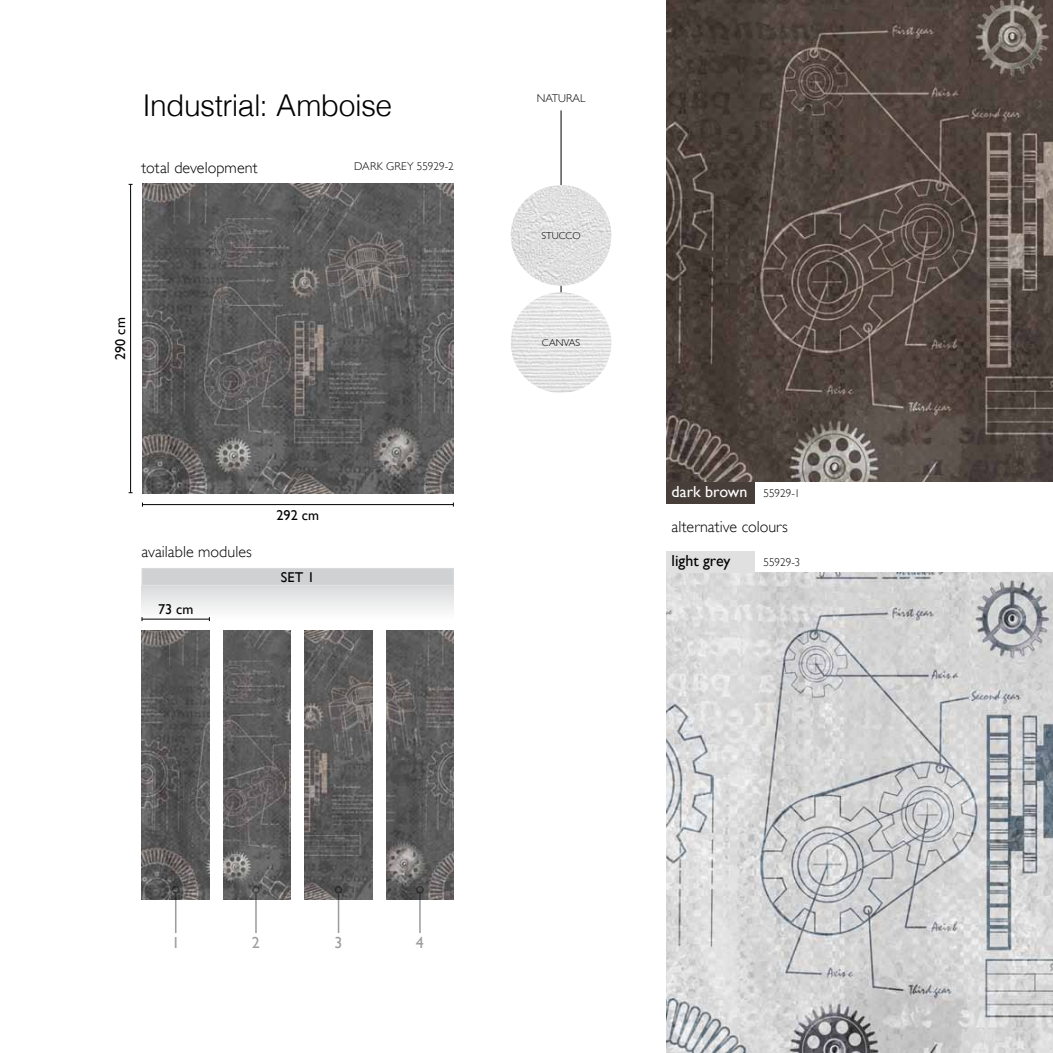
<style>
.page{position:relative;width:1053px;height:1053px;background:#fff}
.page>*{position:absolute;margin:0;border:0;box-sizing:border-box;transform-origin:0 0}
.t1{font:300 30px "Helvetica";letter-spacing:-.015em;color:#000}
.t2{font:300 16px "Gill Sans";letter-spacing:.005em;color:#000}
.t3{font:16px "Gill Sans";color:#fff}
.t4{font:16px "Gill Sans";color:#000}
.t5{font:16px "Gill Sans";color:#9c9d9f}
.t6{font:14.25px "Gill Sans";letter-spacing:.005em;color:#000}
.t7{font:300 11.25px "Gill Sans";color:#000}
.t8{font:300 10px "Gill Sans";color:#000}
</style>
<div class="page">
<svg style="left:143px;top:587px;width:308px;height:24px;fill:#e7e8e9"></svg>
<div style="left:141px;top:585px;width:312px;height:34px;border:1px solid #fff"></div>
<img style="left:142px;top:630px;width:67px;height:269px">
<img style="left:223px;top:630px;width:68px;height:269px">
<img style="left:305px;top:630px;width:67px;height:269px">
<img style="left:386px;top:630px;width:67px;height:269px">
<img style="left:142px;top:184px;width:312px;height:309px">
<hr style="left:142px;top:504px;width:311px;height:1px;background:#000">
<hr style="left:142px;top:618px;width:67px;height:1px;background:#000">
<div style="left:142px;top:568px;width:311px;height:17px;background:#d0d1d2"></div>
<hr style="left:175px;top:892px;width:1px;height:40px;background:#9c9d9f">
<div style="left:172px;top:885px;width:7px;height:8px;border:2px solid #9c9d9f;border-radius:50%"></div>
<hr style="left:255px;top:892px;width:2px;height:40px;background:#9c9d9f">
<div style="left:252px;top:885px;width:8px;height:8px;border:2px solid #9c9d9f;border-radius:50%"></div>
<hr style="left:338px;top:892px;width:1px;height:40px;background:#9c9d9f">
<div style="left:334px;top:885px;width:8px;height:8px;border:2px solid #9c9d9f;border-radius:50%"></div>
<hr style="left:419px;top:892px;width:1px;height:40px;background:#9c9d9f">
<div style="left:416px;top:885px;width:8px;height:8px;border:2px solid #9c9d9f;border-radius:50%"></div>
<hr style="left:130px;top:184px;width:1px;height:308px;background:#000">
<hr style="left:560px;top:110px;width:1px;height:231px;background:#000">
<img style="left:510px;top:292px;width:101px;height:101px;border-radius:50px">
<img style="left:510px;top:185px;width:101px;height:101px;border-radius:50px">
<img style="left:666px;top:0;width:386px;height:482px">
<img style="left:666px;top:573px;width:386px;height:479px">
<div style="left:666px;top:482px;width:88px;height:21px;background:#473e39"></div>
<div style="left:666px;top:551px;width:88px;height:22px;background:#e0e0e0"></div>
<h1 class="t1" style="left:142px;top:88px;width:251px">Industrial: Amboise</h1>
<p class="t2" style="left:141px;top:161px;width:118px">total development</p>
<p class="t7" style="left:354px;top:161px;width:101px">DARK GREY 55929-2</p>
<p class="t6" style="left:115px;top:360px;width:44px;rotate:-90deg">290 cm</p>
<p class="t2" style="left:141px;top:545px;width:112px">available modules</p>
<p class="t6" style="left:158px;top:603px;width:37px">73 cm</p>
<p class="t6" style="left:276px;top:509px;width:44px">292 cm</p>
<p class="t6" style="left:281px;top:571px;width:35px">SET 1</p>
<p class="t7" style="left:536px;top:93px;width:50px">nAtuRAl</p>
<p class="t8" style="left:541px;top:231px;width:41px">StuCCO</p>
<p class="t8" style="left:542px;top:338px;width:40px">CAnVAS</p>
<p class="t3" style="left:671px;top:485px;width:77px">dark brown</p>
<p class="t7" style="left:763px;top:488px;width:38px">55929-1</p>
<p class="t2" style="left:671px;top:519px;width:118px">alternative colours</p>
<p class="t4" style="left:671px;top:554px;width:60px">light grey</p>
<p class="t7" style="left:763px;top:557px;width:38px">55929-3</p>
<p class="t5" style="left:172px;top:935px;width:9px">1</p>
<p class="t5" style="left:252px;top:935px;width:9px">2</p>
<p class="t5" style="left:334px;top:935px;width:9px">3</p>
<p class="t5" style="left:416px;top:935px;width:9px">4</p>
</div>
